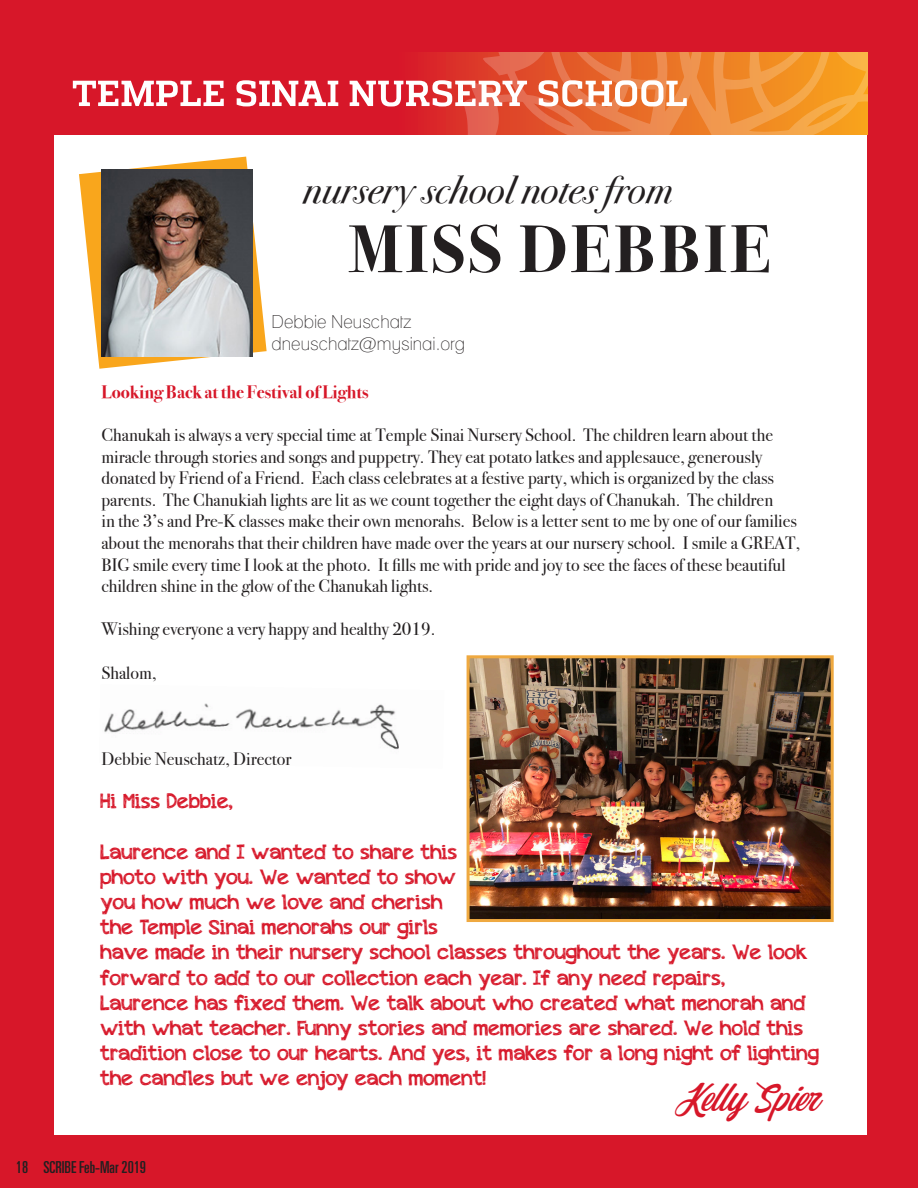
<style>
.page{position:relative;width:918px;height:1188px;background:#d71729}
.page>*{position:absolute;margin:0;border:0;box-sizing:border-box;transform-origin:0 0}
.t1{font:700 67.5px "Bodoni Svty Two OSITCTT";letter-spacing:.05em;color:#231f20}
.t2{font:italic 39px "Bodoni Svty Two OSITCTT";color:#231f20}
.t3{font:36px "Adrenaline";color:#d71729}
.t4{font:21px/25.2px "appleberry";color:#d71729}
.t5{font:18px/21.6px "Bodoni Svty Two ITCTT";color:#231f20}
.t6{font:condensed 18px "Lane";color:#231f20}
.t7{font:700 18px "Bodoni Svty Two ITCTT";color:#d71729}
.t8{font:ultra-condensed 16.5px "Univers LT Std";color:#231f20}
</style>
<div class="page">
<div style="left:54px;top:53px;width:813px;height:1081px;background:#fff"></div>
<div style="left:53px;top:53px;width:814px;height:81px;background:#d71729"></div>
<svg style="left:73px;top:81px;width:151px;height:25px"></svg>
<svg style="left:236px;top:80px;width:102px;height:26px"></svg>
<svg style="left:350px;top:53px;width:517px;height:81px;background:#ea7947"></svg>
<svg style="left:79px;top:157px;width:188px;height:212px"></svg>
<img style="left:102px;top:170px;width:150px;height:186px">
<img style="left:104px;top:703px;width:295px;height:47px">
<img style="left:471px;top:659px;width:359px;height:259px">
<div style="left:467px;top:655px;width:367px;height:267px;border:3px solid #efa940"></div>
<p class="t2" style="left:303px;top:166px;width:371px">nursery school notes from</p>
<p class="t1" style="left:349px;top:210px;width:423px">MISS DEBBIE</p>
<p class="t6" style="left:272px;top:311px;width:141px">Debbie Neuschatz</p>
<p class="t6" style="left:272px;top:333px;width:195px">dneuschatz@mysinai.org</p>
<p class="t7" style="left:102px;top:377px;width:269px">Looking Back at the Festival of Lights</p>
<p class="t5" style="left:102px;top:422px;width:673px">Chanukah is always a very special time at Temple Sinai Nursery School. The children learn about the</p>
<p class="t5" style="left:102px;top:444px;width:662px">miracle through stories and songs and puppetry. They eat potato latkes and applesauce, generously</p>
<p class="t5" style="left:102px;top:465px;width:674px">donated by Friend of a Friend. Each class celebrates at a festive party, which is organized by the class</p>
<p class="t5" style="left:102px;top:487px;width:673px">parents. The Chanukiah lights are lit as we count together the eight days of Chanukah. The children</p>
<p class="t5" style="left:102px;top:509px;width:700px">in the 3’s and Pre-K classes make their own menorahs. Below is a letter sent to me by one of our families about the menorahs that their children have made over the years at our nursery school. I smile a GREAT, BIG smile every time I look at the photo. It fills me with pride and joy to see the faces of these beautiful children shine in the glow of the Chanukah lights.</p>
<p class="t5" style="left:102px;top:617px;width:335px">Wishing everyone a very happy and healthy 2019.</p>
<p class="t5" style="left:102px;top:660px;width:56px">Shalom,</p>
<p class="t5" style="left:102px;top:746px;width:192px">Debbie Neuschatz, Director</p>
<p class="t4" style="left:100px;top:788px;width:134px">Hi Miss Debbie,</p>
<p class="t4" style="left:100px;top:839px;width:358px">Laurence and I wanted to share this</p>
<p class="t4" style="left:100px;top:864px;width:357px">photo with you. We wanted to show</p>
<p class="t4" style="left:100px;top:889px;width:344px">you how much we love and cherish</p>
<p class="t4" style="left:100px;top:914px;width:339px">the Temple Sinai menorahs our girls</p>
<p class="t4" style="left:100px;top:939px;width:708px">have made in their nursery school classes throughout the years. We look forward to add to our collection each year. If any need repairs,</p>
<p class="t4" style="left:100px;top:990px;width:720px">Laurence has fixed them. We talk about who created what menorah and with what teacher. Funny stories and memories are shared. We hold this tradition close to our hearts. And yes, it makes for a long night of lighting the candles but we enjoy each moment!</p>
<p class="t3" style="left:675px;top:1077px;width:143px">Kelly Spier</p>
<p class="t8" style="left:16px;top:1158px;width:132px">18 SCRIBE Feb-Mar 2019</p>
</div>
